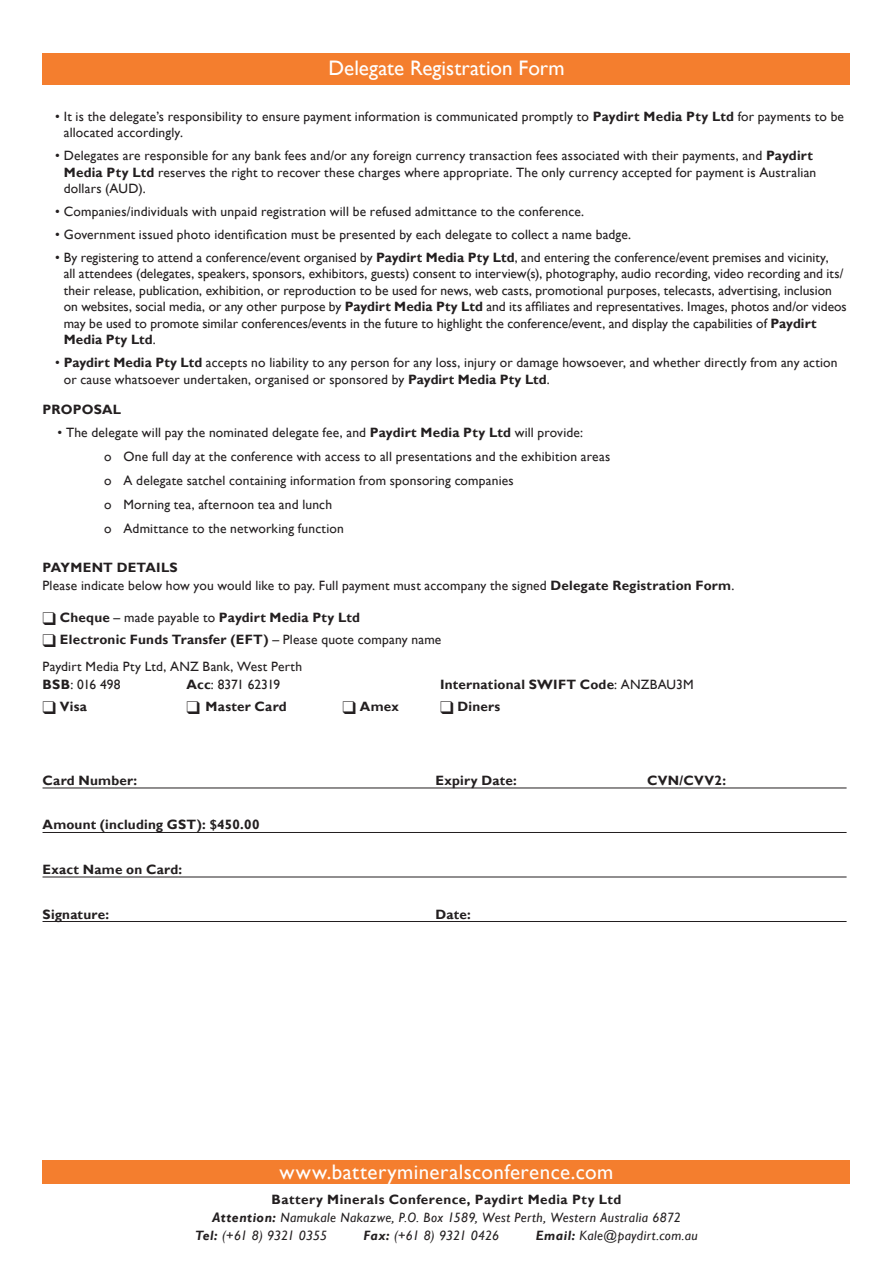
<style>
.page{position:relative;width:893px;height:1263px;background:#fff}
.page>*{position:absolute;margin:0;border:0;box-sizing:border-box;transform-origin:0 0}
.programme_text{font:21px "Gill Sans";letter-spacing:.02em;color:#fff}
.littleheads{font:21px "Gill Sans";color:#fff}
.basic_sub_head{font:13.5px/16.5px "Gill Sans";letter-spacing:.01em;color:#231f20}
.basic_sub_head-2{font:700 13.5px "Gill Sans";letter-spacing:.02em;color:#231f20}
.t1{font:italic 13.5px "Gill Sans";letter-spacing:.03em;color:#231f20}
.t2{font:italic 13.5px "Gill Sans";letter-spacing:-.005em;color:#231f20}
.basic_sub_head-3{font:13.5px "Gill Sans";letter-spacing:-.015em;color:#231f20}
.s1{font-weight:700}
.s2{font-weight:400}
</style>
<div class="page">
<div style="left:43px;top:53px;width:807px;height:32px;background:#f47e2e"></div>
<div style="left:43px;top:1161px;width:807px;height:23px;background:#f47e2e"></div>
<hr style="left:43px;top:788px;width:804px;height:1px;background:#231f20">
<hr style="left:43px;top:832px;width:804px;height:1px;background:#231f20">
<hr style="left:43px;top:877px;width:804px;height:1px;background:#231f20">
<hr style="left:43px;top:921px;width:804px;height:1px;background:#231f20">
<p class="littleheads" style="left:328px;top:56px;width:238px">Delegate Registration Form</p>
<p class="basic_sub_head" style="left:64px;top:108px;width:782px;text-indent:-9px">• It is the delegate’s responsibility to ensure payment information is communicated promptly to <span class="s1">Paydirt Media Pty Ltd</span> for payments to be allocated accordingly.</p>
<p class="basic_sub_head" style="left:64px;top:148px;width:754px;text-indent:-9px">• Delegates are responsible for any bank fees and/or any foreign currency transaction fees associated with their payments, and <span class="s1">Paydirt<br>Media Pty Ltd</span> reserves the right to recover these charges where appropriate. The only currency accepted for payment is Australian dollars (AUD).</p>
<p class="basic_sub_head" style="left:55px;top:204px;width:530px">• Companies/individuals with unpaid registration will be refused admittance to the conference.</p>
<p class="basic_sub_head" style="left:55px;top:227px;width:577px">• Government issued photo identification must be presented by each delegate to collect a name badge.</p>
<p class="basic_sub_head" style="left:64px;top:249px;width:784px;text-indent:-9px">• By registering to attend a conference/event organised by <span class="s1">Paydirt Media Pty Ltd</span>, and entering the conference/event premises and vicinity,<br>all attendees (delegates, speakers, sponsors, exhibitors, guests) consent to interview(s), photography, audio recording, video recording and its/ their release, publication, exhibition, or reproduction to be used for news, web casts, promotional purposes, telecasts, advertising, inclusion on websites, social media, or any other purpose by <span class="s1">Paydirt Media Pty Ltd</span> and its affiliates and representatives. Images, photos and/or videos may be used to promote similar conferences/events in the future to highlight the conference/event, and display the capabilities of <span class="s1">Paydirt Media Pty Ltd</span>.</p>
<p class="basic_sub_head" style="left:64px;top:355px;width:775px;text-indent:-9px">• <span class="s1">Paydirt Media Pty Ltd</span> accepts no liability to any person for any loss, injury or damage howsoever, and whether directly from any action or cause whatsoever undertaken, organised or sponsored by <span class="s1">Paydirt Media Pty Ltd</span>.</p>
<p class="basic_sub_head-2" style="left:43px;top:402px;width:80px">PROPOSAL</p>
<p class="basic_sub_head" style="left:58px;top:425px;width:527px">• The delegate will pay the nominated delegate fee, and <span class="s1">Paydirt Media Pty Ltd</span> will provide:</p>
<p class="basic_sub_head" style="left:104px;top:449px;width:508px">o One full day at the conference with access to all presentations and the exhibition areas</p>
<p class="basic_sub_head" style="left:104px;top:473px;width:411px">o A delegate satchel containing information from sponsoring companies</p>
<p class="basic_sub_head" style="left:104px;top:497px;width:230px">o Morning tea, afternoon tea and lunch</p>
<p class="basic_sub_head" style="left:104px;top:521px;width:241px">o Admittance to the networking function</p>
<p class="basic_sub_head-2" style="left:43px;top:560px;width:137px">PAYMENT DETAILS</p>
<p class="basic_sub_head" style="left:43px;top:577px;width:693px">Please indicate below how you would like to pay. Full payment must accompany the signed <span class="s1">Delegate Registration Form</span>.</p>
<p class="basic_sub_head-2" style="left:43px;top:609px;width:319px">❑ Cheque <span class="s2">– made payable to</span> Paydirt Media Pty Ltd</p>
<p class="basic_sub_head-2" style="left:43px;top:631px;width:400px">❑ Electronic Funds Transfer (EFT) <span class="s2">– Please quote company name</span></p>
<p class="basic_sub_head" style="left:43px;top:659px;width:261px">Paydirt Media Pty Ltd, ANZ Bank, West Perth</p>
<p class="basic_sub_head" style="left:43px;top:676px;width:80px"><span class="s1">BSB</span>: 016 498</p>
<p class="basic_sub_head-3" style="left:187px;top:676px;width:95px"><span class="s1">Acc</span>: 8371 62319</p>
<p class="basic_sub_head-2" style="left:440px;top:676px;width:255px">International SWIFT Code<span class="s2">: ANZBAU3M</span></p>
<p class="basic_sub_head-2" style="left:43px;top:698px;width:46px">❑ Visa</p>
<p class="basic_sub_head-2" style="left:187px;top:698px;width:102px">❑ Master Card</p>
<p class="basic_sub_head-2" style="left:343px;top:698px;width:58px">❑ Amex</p>
<p class="basic_sub_head-2" style="left:440px;top:698px;width:62px">❑ Diners</p>
<p class="basic_sub_head-2" style="left:43px;top:772px;width:96px">Card Number:</p>
<p class="basic_sub_head-2" style="left:436px;top:772px;width:83px">Expiry Date:</p>
<p class="basic_sub_head-2" style="left:647px;top:772px;width:80px">CVN/CVV2:</p>
<p class="basic_sub_head-2" style="left:43px;top:817px;width:219px">Amount (including GST): $450.00</p>
<p class="basic_sub_head-2" style="left:43px;top:861px;width:141px">Exact Name on Card:</p>
<p class="basic_sub_head-2" style="left:43px;top:906px;width:68px">Signature:</p>
<p class="basic_sub_head-2" style="left:436px;top:906px;width:37px">Date:</p>
<p class="programme_text" style="left:280px;top:1159px;width:335px">www.batterymineralsconference.com</p>
<p class="basic_sub_head-2" style="left:271px;top:1191px;width:351px">Battery Minerals Conference, Paydirt Media Pty Ltd</p>
<p class="t1" style="left:212px;top:1209px;width:470px"><span class="s1">Attention:</span> Namukale Nakazwe, P.O. Box 1589, West Perth, Western Australia 6872</p>
<p class="t2" style="left:195px;top:1227px;width:134px"><span class="s1">Tel:</span> (+61 8) 9321 0355</p>
<p class="t2" style="left:364px;top:1227px;width:137px"><span class="s1">Fax:</span> (+61 8) 9321 0426</p>
<p class="t1" style="left:536px;top:1227px;width:164px"><span class="s1">Email:</span> Kale@paydirt.com.au</p>
</div>
